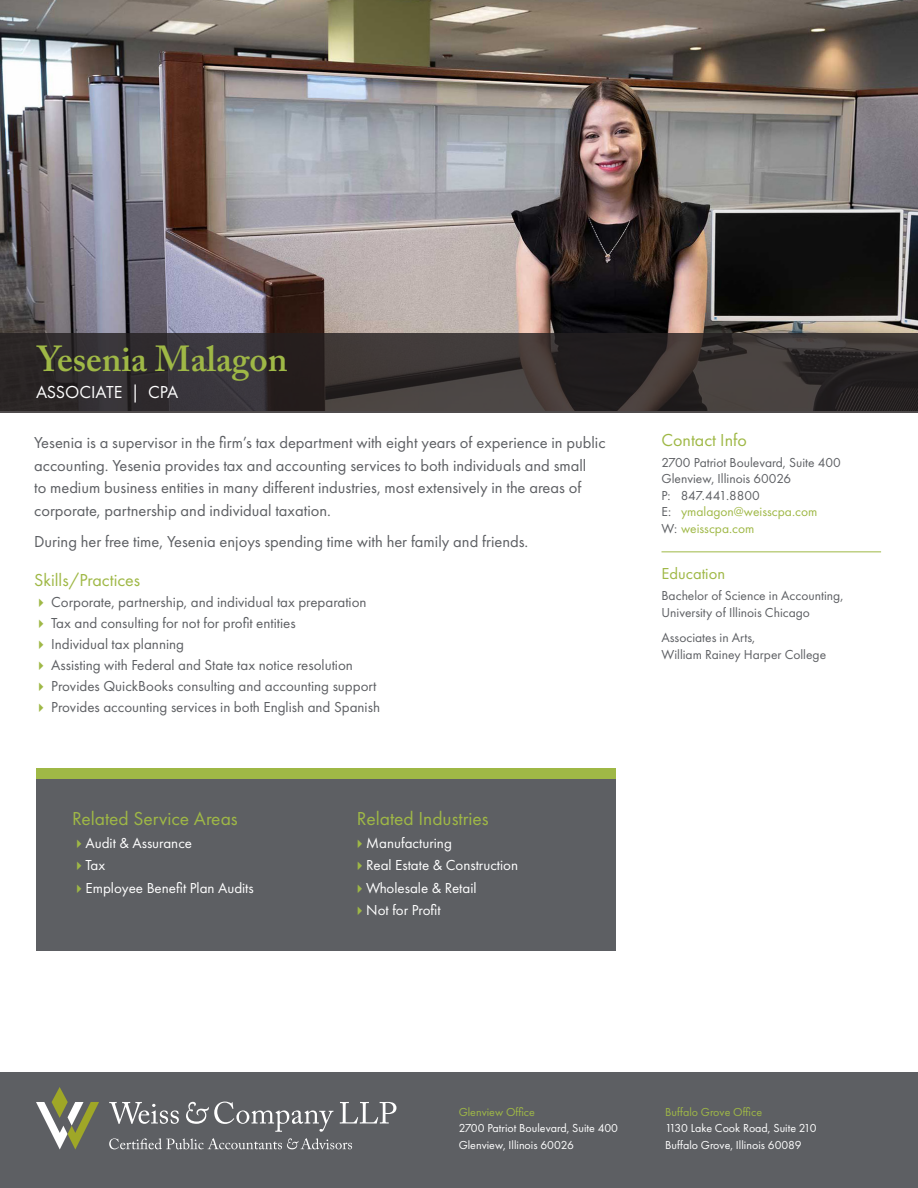
<style>
.page{position:relative;width:918px;height:1188px;background:#fff}
.page>*{position:absolute;margin:0;border:0;box-sizing:border-box;transform-origin:0 0}
.t1{font:600 36px "Adobe Caslon Pro";color:#9fb846}
.t2{font:19.5px "Futura PT";color:#9fb846}
.t3{font:18px "Futura PT";color:#9fb846}
.t4{font:18px "Futura PT";color:#fff}
.t5{font:16.5px/22.5px "Futura PT";color:#5d5f63}
.t6{font:16.5px "Futura PT";color:#9fb846}
.t7{font:15px "Futura PT";color:#5d5f63}
.t8{font:15px "Futura PT";color:#fff}
.t9{font:13.5px/16.5px "Futura PT";color:#5d5f63}
.t10{font:13.5px "Futura PT";color:#9fb846}
.t11{font:12px "Futura PT";color:#fff}
.t12{font:12px "Futura PT";color:#9fb846}
.s1{color:#9fb846}
.s2{color:#5d5f63}
</style>
<div class="page">
<img style="left:0;top:0;width:918px;height:333px">
<hr style="left:662px;top:551px;width:219px;height:1px;background:#9fb846">
<svg style="left:0;top:333px;width:918px;height:79px;background:#352f30"></svg>
<div style="left:0;top:1073px;width:918px;height:115px;background:#5d5f63"></div>
<svg style="left:36px;top:1087px;width:63px;height:62px"></svg>
<svg style="left:109px;top:1102px;width:70px;height:22px"></svg>
<svg style="left:340px;top:1102px;width:56px;height:22px"></svg>
<svg style="left:186px;top:1102px;width:147px;height:30px"></svg>
<svg style="left:109px;top:1138px;width:243px;height:11px"></svg>
<div style="left:36px;top:779px;width:580px;height:171px;background:#5d5f63"></div>
<div style="left:36px;top:768px;width:580px;height:11px;background:#9fb846"></div>
<p class="t1" style="left:36px;top:338px;width:253px">Yesenia Malagon</p>
<p class="t4" style="left:36px;top:381px;width:144px">ASSOCIATE | CPA</p>
<p class="t5" style="left:34px;top:431px;width:573px">Yesenia is a supervisor in the firm’s tax department with eight years of experience in public accounting. Yesenia provides tax and accounting services to both individuals and small<br>to medium business entities in many different industries, most extensively in the areas of corporate, partnership and individual taxation.</p>
<p class="t5" style="left:34px;top:530px;width:496px">During her free time, Yesenia enjoys spending time with her family and friends.</p>
<p class="t3" style="left:34px;top:570px;width:108px">Skills/Practices</p>
<p class="t7" style="left:34px;top:593px;width:334px"><span class="s1">✔</span> Corporate, partnership, and individual tax preparation</p>
<p class="t7" style="left:34px;top:614px;width:263px"><span class="s1">✔</span> Tax and consulting for not for profit entities</p>
<p class="t7" style="left:34px;top:635px;width:151px"><span class="s1">✔</span> Individual tax planning</p>
<p class="t7" style="left:34px;top:656px;width:320px"><span class="s1">✔</span> Assisting with Federal and State tax notice resolution</p>
<p class="t7" style="left:34px;top:677px;width:344px"><span class="s1">✔</span> Provides QuickBooks consulting and accounting support</p>
<p class="t7" style="left:34px;top:698px;width:347px"><span class="s1">✔</span> Provides accounting services in both English and Spanish</p>
<p class="t2" style="left:72px;top:807px;width:167px">Related Service Areas</p>
<p class="t8" style="left:72px;top:834px;width:122px"><span class="s1">✔</span>Audit &amp; Assurance</p>
<p class="t8" style="left:72px;top:856px;width:35px"><span class="s1">✔</span>Tax</p>
<p class="t8" style="left:72px;top:879px;width:183px"><span class="s1">✔</span>Employee Benefit Plan Audits</p>
<p class="t2" style="left:357px;top:807px;width:133px">Related Industries</p>
<p class="t8" style="left:353px;top:834px;width:101px"><span class="s1">✔</span>Manufacturing</p>
<p class="t8" style="left:353px;top:856px;width:167px"><span class="s1">✔</span>Real Estate &amp; Construction</p>
<p class="t8" style="left:353px;top:879px;width:125px"><span class="s1">✔</span>Wholesale &amp; Retail</p>
<p class="t8" style="left:353px;top:901px;width:89px"><span class="s1">✔</span>Not for Profit</p>
<p class="t3" style="left:662px;top:429px;width:87px">Contact Info</p>
<p class="t9" style="left:662px;top:454px;width:181px">2700 Patriot Boulevard, Suite 400<br>Glenview, Illinois 60026</p>
<p class="t9" style="left:662px;top:487px;width:100px">P: 847.441.8800</p>
<p class="t10" style="left:662px;top:504px;width:157px"><span class="s2">E:</span> ymalagon@weisscpa.com</p>
<p class="t10" style="left:662px;top:520px;width:94px"><span class="s2">W:</span> weisscpa.com</p>
<p class="t6" style="left:662px;top:564px;width:65px">Education</p>
<p class="t9" style="left:662px;top:587px;width:183px">Bachelor of Science in Accounting,<br>University of Illinois Chicago</p>
<p class="t9" style="left:662px;top:629px;width:166px">Associates in Arts,<br>William Rainey Harper College</p>
<p class="t12" style="left:459px;top:1105px;width:78px">Glenview Office</p>
<p class="t11" style="left:459px;top:1121px;width:161px">2700 Patriot Boulevard, Suite 400</p>
<p class="t11" style="left:459px;top:1138px;width:117px">Glenview, Illinois 60026</p>
<p class="t12" style="left:665px;top:1105px;width:99px">Buffalo Grove Office</p>
<p class="t11" style="left:665px;top:1121px;width:153px">1130 Lake Cook Road, Suite 210</p>
<p class="t11" style="left:665px;top:1138px;width:138px">Buffalo Grove, Illinois 60089</p>
</div>
